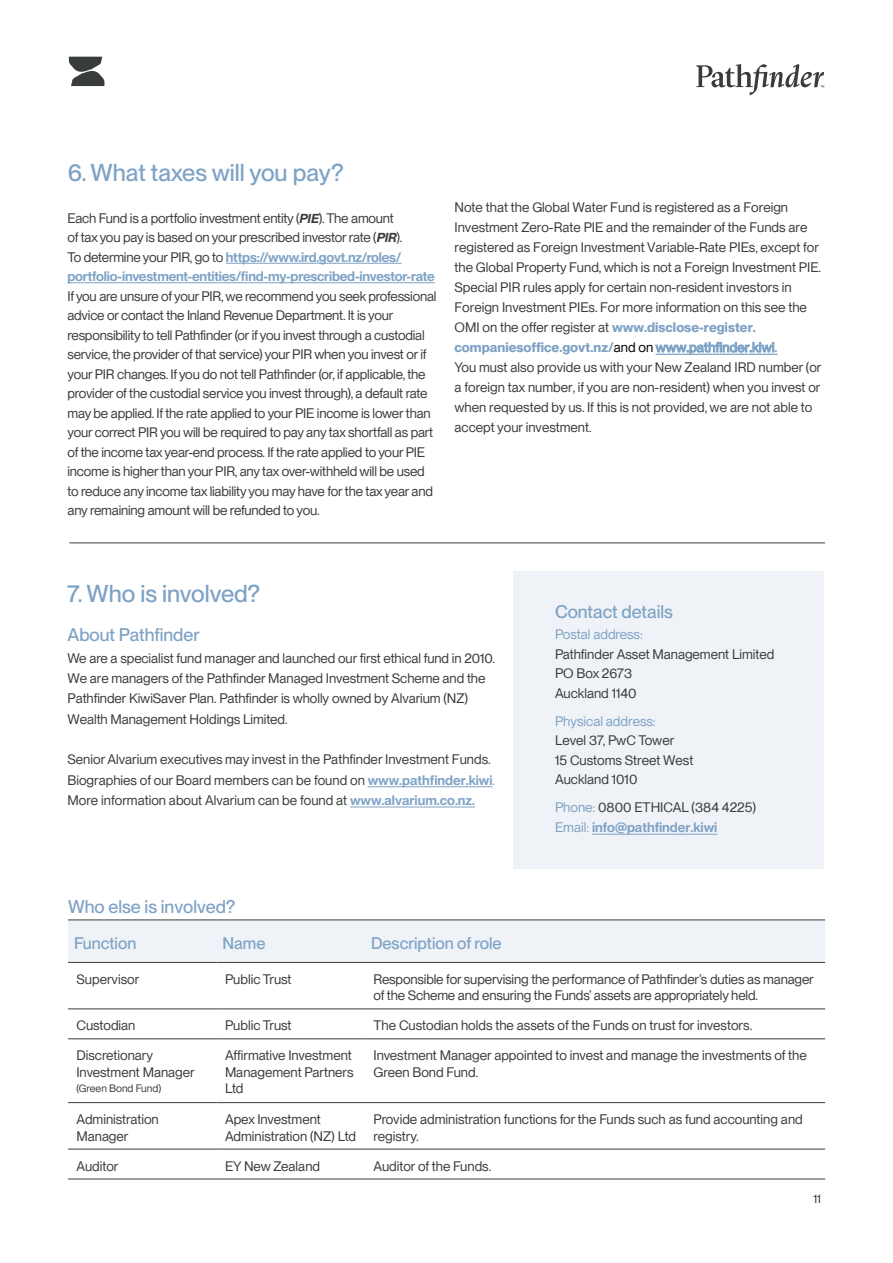
<style>
.page{position:relative;width:893px;height:1263px;background:#fff}
.page>*{position:absolute;margin:0;border:0;box-sizing:border-box;transform-origin:0 0}
.Page_header{font:500 24px "PP Neue Montreal";color:#7ea2c5}
.Subhead{font:500 24px "PP Neue Montreal";color:#7ea2c5}
.Subhead-2{font:500 18px "PP Neue Montreal";color:#7ea2c5}
.Body{font:500 18px "PP Neue Montreal";color:#7ea2c5}
.table_header{font:500 16.5px "PP Neue Montreal";color:#7ea2c5}
.Body-2{font:13.5px/19.5px "PP Neue Montreal";letter-spacing:-.005em;color:#383d39}
.Subhead-3{font:13.5px/20.2px "PP Neue Montreal";letter-spacing:-.005em;color:#383d39}
.t1{font:13.5px "PP Neue Montreal";color:#383d39}
.t2{font:12px "PP Neue Montreal";color:#383d39}
.t3{font:10.5px "PP Neue Montreal";color:#383d39}
.s1{font-weight:600;font-style:italic;font-size:12.75px}
.s2{font-style:inherit}
.s3{font-weight:600;color:#7ea2c5}
.s4{font-weight:700;color:#7ea2c5}
.s5{color:#000}
.s6{font-weight:500;color:#7ea2c5}
.s7{color:#7ea2c5}
</style>
<div class="page">
<svg style="left:696px;top:64px;width:128px;height:31px"></svg>
<svg style="left:69px;top:57px;width:35px;height:29px"></svg>
<div style="left:513px;top:572px;width:311px;height:296px;background:#eff3f7"></div>
<div style="left:68px;top:921px;width:757px;height:41px;background:#eff3f7"></div>
<hr style="left:68px;top:920px;width:149px;height:1px;background:#383d39">
<hr style="left:217px;top:920px;width:148px;height:1px;background:#383d39">
<hr style="left:365px;top:920px;width:460px;height:1px;background:#383d39">
<hr style="left:68px;top:962px;width:149px;height:1px;background:#383d39">
<hr style="left:217px;top:962px;width:148px;height:1px;background:#383d39">
<hr style="left:365px;top:962px;width:460px;height:1px;background:#383d39">
<hr style="left:68px;top:1009px;width:149px;height:1px;background:#383d39">
<hr style="left:217px;top:1009px;width:148px;height:1px;background:#383d39">
<hr style="left:365px;top:1009px;width:460px;height:1px;background:#383d39">
<hr style="left:68px;top:1038px;width:149px;height:1px;background:#383d39">
<hr style="left:217px;top:1038px;width:148px;height:1px;background:#383d39">
<hr style="left:365px;top:1038px;width:460px;height:1px;background:#383d39">
<hr style="left:68px;top:1102px;width:149px;height:1px;background:#383d39">
<hr style="left:217px;top:1102px;width:148px;height:1px;background:#383d39">
<hr style="left:365px;top:1102px;width:460px;height:1px;background:#383d39">
<hr style="left:68px;top:1149px;width:149px;height:1px;background:#383d39">
<hr style="left:217px;top:1149px;width:148px;height:1px;background:#383d39">
<hr style="left:365px;top:1149px;width:460px;height:1px;background:#383d39">
<hr style="left:68px;top:1179px;width:149px;height:1px;background:#383d39">
<hr style="left:217px;top:1179px;width:148px;height:1px;background:#383d39">
<hr style="left:365px;top:1179px;width:460px;height:1px;background:#383d39">
<hr style="left:226px;top:263px;width:176px;height:1px;background:#7ea2c5">
<hr style="left:68px;top:282px;width:367px;height:1px;background:#7ea2c5">
<hr style="left:69px;top:543px;width:756px;height:1px;background:#383d39">
<hr style="left:592px;top:834px;width:125px;height:1px;background:#7ea2c5">
<hr style="left:368px;top:786px;width:125px;height:1px;background:#7ea2c5">
<hr style="left:350px;top:807px;width:125px;height:1px;background:#7ea2c5">
<hr style="left:656px;top:354px;width:122px;height:1px;background:#7ea2c5">
<p class="Page_header" style="left:68px;top:159px;width:277px">6. What taxes will you pay?</p>
<p class="Body-2" style="left:67px;top:208px;width:371px">Each Fund is a portfolio investment entity (<span class="s1">PIE</span><span class="s2">). The amount<br></span>of tax you pay is based on your prescribed investor rate (<span class="s1">PIR</span><span class="s2">).<br></span>To determine your PIR, go to <span class="s3">https://www.ird.govt.nz/roles/ portfolio-investment-entities/find-my-prescribed-investor-rate </span>If you are unsure of your PIR, we recommend you seek professional advice or contact the Inland Revenue Department. It is your responsibility to tell Pathfinder (or if you invest through a custodial service, the provider of that service) your PIR when you invest or if your PIR changes. If you do not tell Pathfinder (or, if applicable, the <span class="s2">provider of the custodial service you invest through), a default rate </span>may be applied. If the rate applied to your PIE income is lower than your correct PIR you will be required to pay any tax shortfall as part of the income tax year-end process. If the rate applied to your PIE income is higher than your PIR, any tax over-withheld will be used to reduce any income tax liability you may have for the tax year and <span class="s2">any remaining amount will be refunded to you.</span></p>
<p class="Body-2" style="left:454px;top:197px;width:368px;line-height:20px">Note that the Global Water Fund is registered as a Foreign Investment Zero-Rate PIE and the remainder of the Funds are registered as Foreign Investment Variable-Rate PIEs, except for the Global Property Fund, which is not a Foreign Investment PIE.<br>Special PIR rules apply for certain non-resident investors in Foreign Investment PIEs. For more information on this see the OMI on the offer register at <span class="s4">www.disclose-register. companiesoffice.govt.nz/</span><span class="s5">and on</span> <span class="s6">www.pathfinder.kiwi</span><span class="s3">.<br></span>You must also provide us with your New Zealand IRD number (or a foreign tax number, if you are non-resident) when you invest or when requested by us. If this is not provided, we are not able to <span class="s2">accept your investment.</span></p>
<p class="Subhead" style="left:68px;top:579px;width:194px">7. Who is involved?</p>
<p class="Subhead-2" style="left:68px;top:624px;width:134px">About Pathfinder</p>
<p class="Subhead-3" style="left:67px;top:648px;width:429px">We are a specialist fund manager and launched our first ethical fund in 2010.<br>We are managers of the Pathfinder Managed Investment Scheme and the Pathfinder KiwiSaver Plan. Pathfinder is wholly owned by Alvarium (NZ)<br>Wealth Management Holdings Limited.</p>
<p class="Subhead-3" style="left:67px;top:749px;width:429px"><span class="s2">S</span>enior Alvarium executives <span class="s2">may</span> invest in the Pathfinder Investment Funds.<br>Biographies of our Board <span class="s2">members can be found on</span> <span class="s3">www.pathfinder.kiwi</span><span class="s7">.<br></span>More information about Alvarium can be found at <span class="s3">www.alvarium.co.nz.</span></p>
<p class="Body" style="left:555px;top:601px;width:119px">Contact details</p>
<p class="Body-2" style="left:555px;top:625px;width:221px"><span class="s7">Postal address:<br></span>Pathfinder Asset Management Limited<br>PO Box 2673<br>Auckland 1140</p>
<p class="Body-2" style="left:555px;top:711px;width:140px"><span class="s7">Physical address:<br></span>Level 37, PwC Tower<br>15 Customs Street West<br>Auckland 1010</p>
<p class="Body-2" style="left:555px;top:798px;width:203px"><span class="s7">Phone:</span> 0800 ETHICAL (384 4225)<br><span class="s7">Email:</span> <span class="s3">info@pathfinder.kiwi</span></p>
<p class="Subhead-2" style="left:68px;top:896px;width:169px">Who else is involved?</p>
<p class="table_header" style="left:74px;top:933px;width:64px">Function</p>
<p class="table_header" style="left:223px;top:933px;width:44px">Name</p>
<p class="table_header" style="left:371px;top:933px;width:132px">Description of role</p>
<p class="t1" style="left:77px;top:971px;width:64px">Supervisor</p>
<p class="t1" style="left:225px;top:971px;width:68px">Public Trust</p>
<p class="Body-2" style="left:374px;top:971px;width:442px;line-height:16.5px">Responsible for supervising the performance of Pathfinder’s duties as manager of the Scheme and ensuring the Funds’ assets are appropriately held.</p>
<p class="Body-2" style="left:77px;top:1016px;width:60px">Custodian</p>
<p class="t1" style="left:225px;top:1018px;width:68px">Public Trust</p>
<p class="Body-2" style="left:374px;top:1015px;width:380px">The Custodian holds the assets of the Funds on trust for investors.</p>
<p class="Body-2" style="left:77px;top:1047px;width:120px;line-height:16.5px"><span class="s2">Discretionary<br></span>Investment Manager</p>
<p class="t3" style="left:77px;top:1082px;width:86px">(Green Bond Fund)</p>
<p class="Body-2" style="left:225px;top:1047px;width:130px;line-height:16.5px">Affirmative Investment<br>Management Partners<br>Ltd</p>
<p class="Body-2" style="left:374px;top:1047px;width:435px;line-height:16.5px">Investment Manager appointed to invest and manage the investments of the<br>Green Bond Fund.</p>
<p class="Body-2" style="left:77px;top:1111px;width:84px;line-height:16.5px">Administration<br>Manager</p>
<p class="Body-2" style="left:225px;top:1111px;width:133px;line-height:16.5px">Apex Investment<br>Administration (NZ) Ltd</p>
<p class="Body-2" style="left:374px;top:1111px;width:431px;line-height:16.5px">Provide administration functions for the Funds such as fund accounting and <span class="s2">registry.</span></p>
<p class="Body-2" style="left:77px;top:1156px;width:43px">Auditor</p>
<p class="Body-2" style="left:225px;top:1156px;width:97px">EY New Zealand</p>
<p class="Body-2" style="left:374px;top:1156px;width:119px">Auditor of the Funds.</p>
<p class="t2" style="left:813px;top:1192px;width:9px">11</p>
</div>
